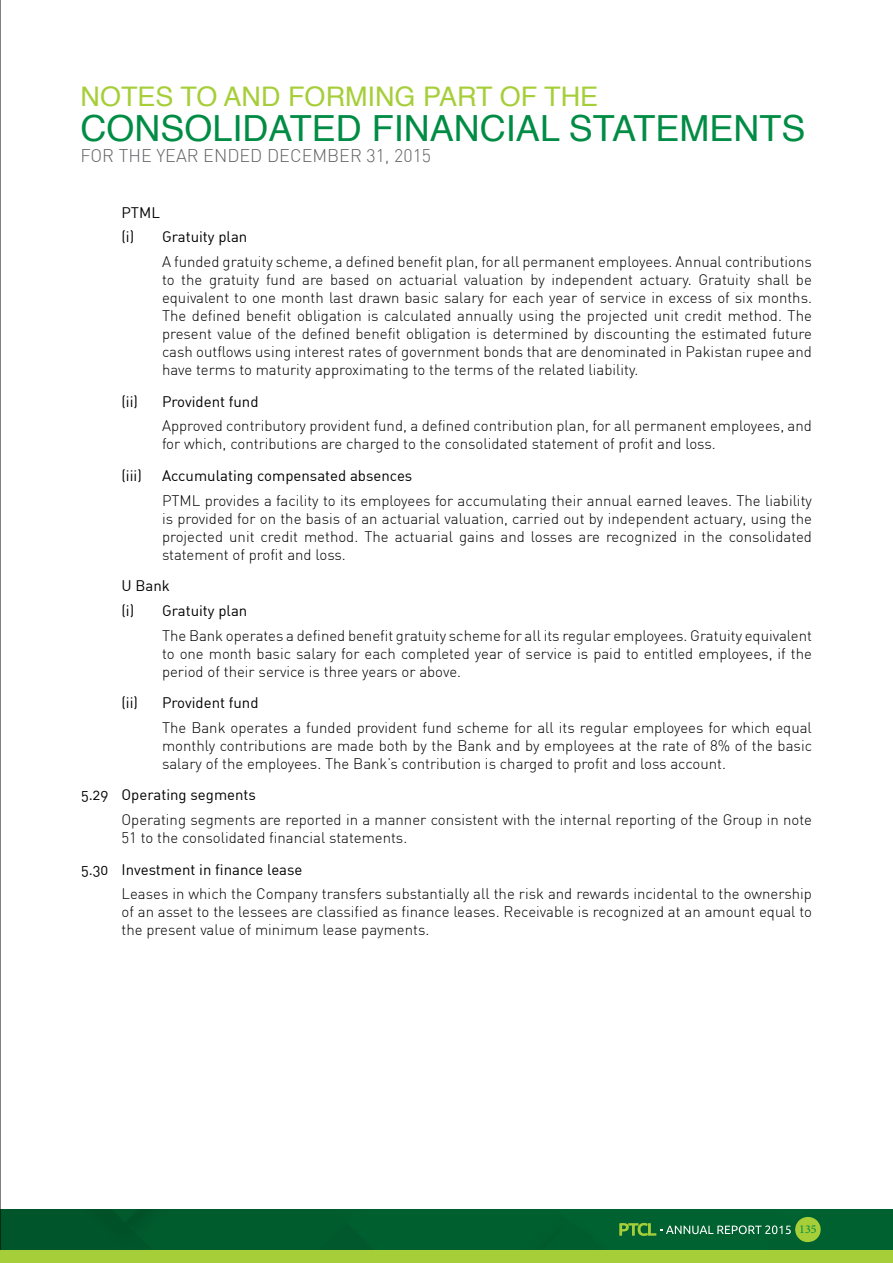
<style>
.page{position:relative;width:893px;height:1263px;background:#fff}
.page>*{position:absolute;margin:0;border:0;box-sizing:border-box;transform-origin:0 0}
.t1{font:36px "Helvetica";color:#008c44}
.t2{font:27px "Helvetica";color:#a6ce39}
.t3{font:300 18px "DIN";color:#636466}
.t4{font:300 15px/18px "DIN";color:#000;text-align:justify}
.t5{font:15px/24.8px "DIN Regular Alternate";color:#000}
.t6{font:12px "Minion Pro";color:#008c44}
</style>
<div class="page">
<hr style="left:0;top:0;width:1px;height:1263px;background:#000">
<img style="left:0;top:1209px;width:893px;height:41px">
<div style="left:0;top:1250px;width:893px;height:13px;background:#a6ce39"></div>
<svg style="left:619px;top:1216px;width:204px;height:26px;background:#277a3e"></svg>
<h2 class="t2" style="left:81px;top:76px;width:519px">NOTES TO AND FORMING PART OF THE</h2>
<h1 class="t1" style="left:81px;top:100px;width:726px">CONSOLIDATED FINANCIAL STATEMENTS</h1>
<p class="t3" style="left:81px;top:145px;width:352px">FOR THE YEAR ENDED DECEMBER 31, 2015</p>
<p class="t5" style="left:122px;top:199px;width:127px">PTML<br>(i) Gratuity plan</p>
<p class="t4" style="left:162px;top:252px;width:651px">A funded gratuity scheme, a defined benefit plan, for all permanent employees. Annual contributions to the gratuity fund are based on actuarial valuation by independent actuary. Gratuity shall be equivalent to one month last drawn basic salary for each year of service in excess of six months.<br>The defined benefit obligation is calculated annually using the projected unit credit method. The present value of the defined benefit obligation is determined by discounting the estimated future cash outflows using interest rates of government bonds that are denominated in Pakistan rupee and have terms to maturity approximating to the terms of the related liability.</p>
<p class="t5" style="left:122px;top:388px;width:139px">(ii) Provident fund</p>
<p class="t4" style="left:162px;top:417px;width:651px">Approved contributory provident fund, a defined contribution plan, for all permanent employees, and for which, contributions are charged to the consolidated statement of profit and loss.</p>
<p class="t5" style="left:122px;top:463px;width:22px">(iii)</p>
<p class="t5" style="left:162px;top:463px;width:252px">Accumulating compensated absences</p>
<p class="t4" style="left:162px;top:491px;width:651px">PTML provides a facility to its employees for accumulating their annual earned leaves. The liability is provided for on the basis of an actuarial valuation, carried out by independent actuary, using the projected unit credit method. The actuarial gains and losses are recognized in the consolidated statement of profit and loss.</p>
<p class="t5" style="left:122px;top:573px;width:127px">U Bank<br>(i) Gratuity plan</p>
<p class="t4" style="left:162px;top:626px;width:651px">The Bank operates a defined benefit gratuity scheme for all its regular employees. Gratuity equivalent to one month basic salary for each completed year of service is paid to entitled employees, if the period of their service is three years or above.</p>
<p class="t5" style="left:122px;top:690px;width:139px">(ii) Provident fund</p>
<p class="t4" style="left:162px;top:718px;width:652px">The Bank operates a funded provident fund scheme for all its regular employees for which equal monthly contributions are made both by the Bank and by employees at the rate of 8% of the basic salary of the employees. The Bank’s contribution is charged to profit and loss account.</p>
<p class="t5" style="left:81px;top:782px;width:177px">5.29 Operating segments</p>
<p class="t4" style="left:122px;top:810px;width:692px">Operating segments are reported in a manner consistent with the internal reporting of the Group in note<br>51 to the consolidated financial statements.</p>
<p class="t5" style="left:81px;top:856px;width:223px">5.30 Investment in finance lease</p>
<p class="t4" style="left:121px;top:885px;width:692px">Leases in which the Company transfers substantially all the risk and rewards incidental to the ownership of an asset to the lessees are classified as finance leases. Receivable is recognized at an amount equal to the present value of minimum lease payments.</p>
<p class="t6" style="left:799px;top:1221px;width:19px">135</p>
</div>
